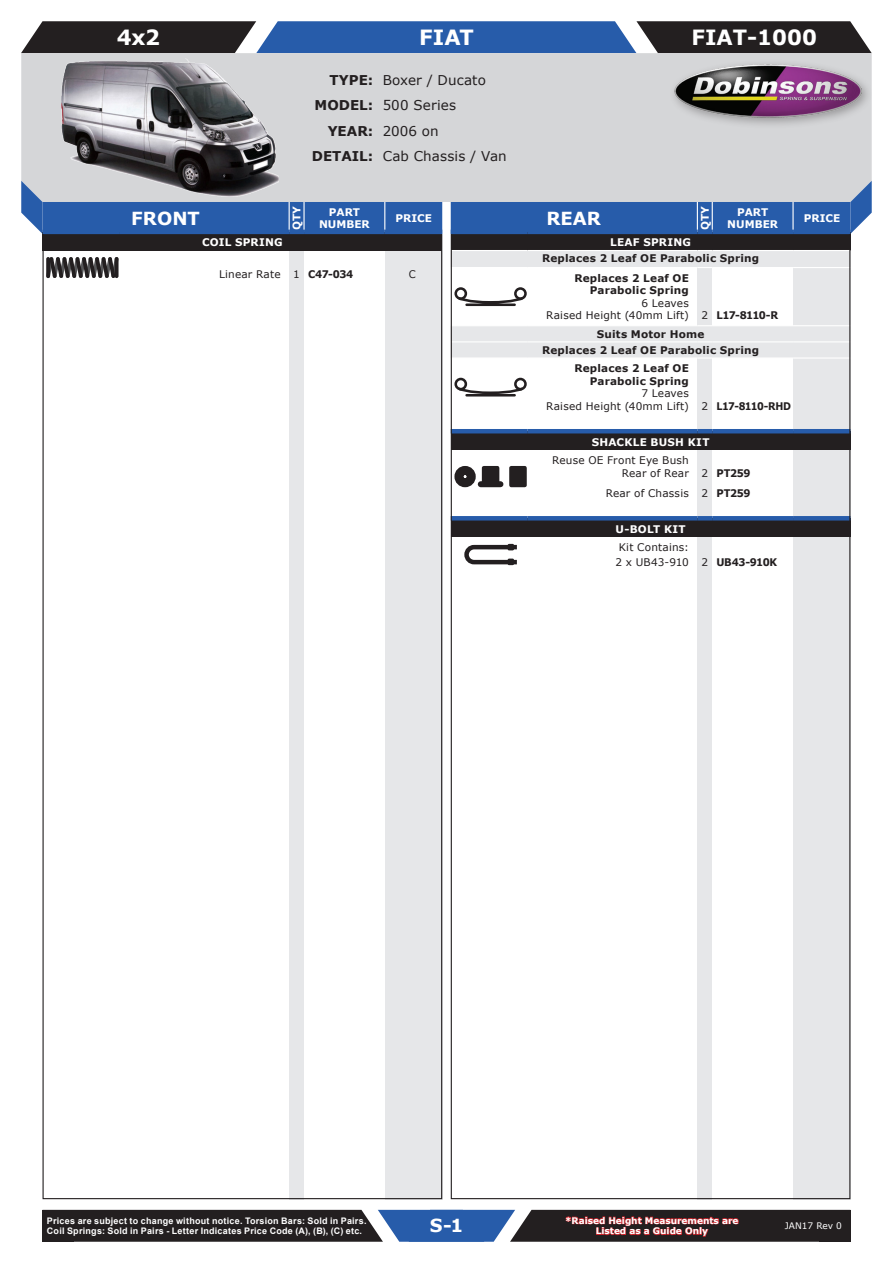
<style>
.page{position:relative;width:893px;height:1263px;background:#fff}
.page>*{position:absolute;margin:0;border:0;box-sizing:border-box;transform-origin:0 0}
.Vehicle_Code{font:700 21px "Verdana";color:#fff}
.Vehicle_Make{font:700 21px "Verdana";color:#fff}
.Page_Number{font:700 18px "Verdana";color:#fff}
.Vehicle_Type{font:13.5px "Verdana";letter-spacing:.01em;color:#231f20}
.t1{font:700 13.5px/25.5px "Verdana";color:#231f20;text-align:right}
.Part_Description{font:10.5px "Verdana";letter-spacing:.02em;color:#231f20}
.Subheading{font:700 10.5px "Verdana";letter-spacing:.02em;color:#231f20}
.Part_Description-2{font:700 10.5px/12.6px "Verdana";letter-spacing:.02em;color:#231f20;text-align:right}
.Heading{font:700 10.5px/12.6px "Verdana";color:#fff;text-align:center}
.Part_Number{font:700 10.5px "Verdana";letter-spacing:-.04em;color:#231f20;scale:.95 1}
.Heading-2{font:700 10.5px "Verdana";letter-spacing:.03em;color:#fff}
.Part_Number-2{font:700 10.5px "Verdana";letter-spacing:-.065em;color:#231f20;scale:.91 1}
.Contents{font:10.5px "Verdana";letter-spacing:.02em;color:#231f20}
.Heading-3{font:700 10.5px "Verdana";letter-spacing:.02em;color:#fff}
.Part_Quantity{font:10.5px "Verdana";color:#231f20}
.Part_Price{font:10.5px "Verdana";color:#231f20;scale:.95 1}
.t2{font:700 9px/10.8px "Arial";letter-spacing:.025em;color:#fff}
.t3{font:700 9px/10.8px "Verdana";color:#fff;text-align:center}
.t4{font:9px "Verdana";color:#fff}
</style>
<div class="page">
<svg style="left:21px;top:21px;width:851px;height:32px;background:#374b6c"></svg>
<div style="left:21px;top:53px;width:851px;height:149px;background:#d5d6d8"></div>
<svg style="left:21px;top:181px;width:421px;height:53px;background:#5e83b9"></svg>
<hr style="left:289px;top:202px;width:1px;height:32px;background:#fff">
<hr style="left:303px;top:202px;width:2px;height:32px;background:#fff">
<hr style="left:384px;top:202px;width:1px;height:32px;background:#fff">
<svg style="left:451px;top:181px;width:421px;height:53px;background:#7290be"></svg>
<hr style="left:697px;top:202px;width:1px;height:32px;background:#fff">
<hr style="left:712px;top:202px;width:1px;height:32px;background:#fff">
<hr style="left:792px;top:202px;width:2px;height:32px;background:#fff">
<svg style="left:43px;top:1210px;width:807px;height:32px;background:#36323e"></svg>
<div style="left:289px;top:234px;width:15px;height:965px;background:#e6e7e9"></div>
<div style="left:697px;top:234px;width:15px;height:965px;background:#e6e7e9"></div>
<div style="left:385px;top:234px;width:57px;height:965px;background:#e6e7e9"></div>
<div style="left:793px;top:234px;width:57px;height:965px;background:#e6e7e9"></div>
<div style="left:669px;top:59px;width:204px;height:71px;background:#231f20;opacity:.35"></div>
<img style="left:674px;top:65px;width:187px;height:52px">
<img style="left:62px;top:58px;width:216px;height:139px">
<div style="left:43px;top:232px;width:399px;height:19px;background:#231f20"></div>
<hr style="left:43px;top:230px;width:76px;height:4px;background:#275caa">
<hr style="left:119px;top:230px;width:170px;height:4px;background:#275caa">
<hr style="left:289px;top:230px;width:15px;height:4px;background:#275caa">
<hr style="left:304px;top:230px;width:81px;height:4px;background:#275caa">
<hr style="left:385px;top:230px;width:57px;height:4px;background:#275caa">
<svg style="left:46px;top:257px;width:73px;height:21px"></svg>
<svg style="left:115px;top:259px;width:4px;height:17px"></svg>
<div style="left:451px;top:232px;width:399px;height:19px;background:#231f20"></div>
<hr style="left:451px;top:230px;width:76px;height:4px;background:#275caa">
<hr style="left:527px;top:230px;width:170px;height:4px;background:#275caa">
<hr style="left:697px;top:230px;width:15px;height:4px;background:#275caa">
<hr style="left:712px;top:230px;width:81px;height:4px;background:#275caa">
<hr style="left:793px;top:230px;width:57px;height:4px;background:#275caa">
<svg style="left:453px;top:250px;width:395px;height:109px"></svg>
<svg style="left:454px;top:377px;width:73px;height:20px"></svg>
<div style="left:451px;top:431px;width:399px;height:19px;background:#231f20"></div>
<hr style="left:451px;top:429px;width:76px;height:4px;background:#275caa">
<hr style="left:527px;top:429px;width:170px;height:4px;background:#275caa">
<hr style="left:697px;top:429px;width:15px;height:4px;background:#275caa">
<hr style="left:712px;top:429px;width:81px;height:4px;background:#275caa">
<hr style="left:793px;top:429px;width:57px;height:4px;background:#275caa">
<div style="left:454px;top:466px;width:22px;height:21px;border:9px solid #231f20;border-radius:50%"></div>
<div style="left:482px;top:466px;width:17px;height:17px;background:#231f20;border-radius:2px"></div>
<div style="left:509px;top:466px;width:18px;height:21px;background:#231f20;border-radius:2px"></div>
<div style="left:481px;top:481px;width:19px;height:6px;background:#231f20"></div>
<div style="left:451px;top:518px;width:399px;height:19px;background:#231f20"></div>
<hr style="left:451px;top:516px;width:76px;height:4px;background:#275caa">
<hr style="left:527px;top:516px;width:170px;height:4px;background:#275caa">
<hr style="left:697px;top:516px;width:15px;height:4px;background:#275caa">
<hr style="left:712px;top:516px;width:81px;height:4px;background:#275caa">
<hr style="left:793px;top:516px;width:57px;height:4px;background:#275caa">
<svg style="left:464px;top:544px;width:53px;height:21px"></svg>
<h1 class="Vehicle_Code" style="left:117px;top:22px;width:45px">4x2</h1>
<p class="Vehicle_Make" style="left:419px;top:22px;width:56px">FIAT</p>
<p class="Vehicle_Code" style="left:691px;top:22px;width:127px">FIAT-1000</p>
<h3 class="t1" style="left:312px;top:67px;width:63px">TYPE:<br>MODEL:<br>YEAR:<br>DETAIL:</h3>
<p class="Vehicle_Type" style="left:383px;top:71px;width:105px">Boxer / Ducato</p>
<p class="Vehicle_Type" style="left:383px;top:96px;width:75px">500 Series</p>
<p class="Vehicle_Type" style="left:383px;top:122px;width:58px">2006 on</p>
<p class="Vehicle_Type" style="left:383px;top:147px;width:125px">Cab Chassis / Van</p>
<h2 class="Page_Number" style="left:131px;top:205px;width:70px">FRONT</h2>
<p class="Heading" style="left:290px;top:230px;width:25px;rotate:-90deg">QTY</p>
<p class="Heading" style="left:319px;top:205px;width:52px">PART<br>NUMBER</p>
<p class="Heading" style="left:396px;top:212px;width:38px">PRICE</p>
<h2 class="Page_Number" style="left:547px;top:205px;width:56px">REAR</h2>
<p class="Heading" style="left:698px;top:230px;width:25px;rotate:-90deg">QTY</p>
<p class="Heading" style="left:727px;top:205px;width:52px">PART<br>NUMBER</p>
<p class="Heading" style="left:804px;top:212px;width:38px">PRICE</p>
<p class="Heading" style="left:202px;top:236px;width:82px">COIL SPRING</p>
<p class="Part_Description" style="left:219px;top:267px;width:63px">Linear Rate</p>
<p class="Part_Quantity" style="left:293px;top:267px;width:8px">1</p>
<p class="Part_Number" style="left:308px;top:267px;width:49px">C47-034</p>
<p class="Part_Price" style="left:409px;top:267px;width:9px">C</p>
<p class="Heading-3" style="left:610px;top:235px;width:82px">LEAF SPRING</p>
<p class="Subheading" style="left:542px;top:251px;width:219px">Replaces 2 Leaf OE Parabolic Spring</p>
<p class="Part_Description-2" style="left:574px;top:271px;width:116px">Replaces 2 Leaf OE<br>Parabolic Spring</p>
<p class="Part_Description" style="left:641px;top:296px;width:49px">6 Leaves</p>
<p class="Part_Description" style="left:546px;top:308px;width:144px">Raised Height (40mm Lift)</p>
<p class="Part_Quantity" style="left:701px;top:308px;width:8px">2</p>
<p class="Part_Number" style="left:716px;top:308px;width:67px">L17-8110-R</p>
<p class="Subheading" style="left:597px;top:326px;width:109px">Suits Motor Home</p>
<p class="Subheading" style="left:542px;top:342px;width:219px">Replaces 2 Leaf OE Parabolic Spring</p>
<p class="Part_Description-2" style="left:574px;top:362px;width:116px">Replaces 2 Leaf OE<br>Parabolic Spring</p>
<p class="Part_Description" style="left:641px;top:386px;width:49px">7 Leaves</p>
<p class="Part_Description" style="left:546px;top:399px;width:144px">Raised Height (40mm Lift)</p>
<p class="Part_Quantity" style="left:701px;top:399px;width:8px">2</p>
<p class="Part_Number-2" style="left:716px;top:399px;width:84px">L17-8110-RHD</p>
<p class="Heading-2" style="left:592px;top:434px;width:119px">SHACKLE BUSH KIT</p>
<p class="Part_Description" style="left:552px;top:453px;width:138px">Reuse OE Front Eye Bush</p>
<p class="Part_Description" style="left:622px;top:465px;width:69px">Rear of Rear</p>
<p class="Part_Quantity" style="left:701px;top:465px;width:8px">2</p>
<p class="Part_Number" style="left:716px;top:465px;width:37px">PT259</p>
<p class="Part_Description" style="left:606px;top:486px;width:85px">Rear of Chassis</p>
<p class="Part_Quantity" style="left:701px;top:486px;width:8px">2</p>
<p class="Part_Number" style="left:716px;top:486px;width:37px">PT259</p>
<p class="Heading" style="left:615px;top:522px;width:72px">U-BOLT KIT</p>
<p class="Contents" style="left:619px;top:540px;width:72px">Kit Contains:</p>
<p class="Part_Description" style="left:615px;top:555px;width:75px">2 x UB43-910</p>
<p class="Part_Quantity" style="left:701px;top:555px;width:8px">2</p>
<p class="Part_Number" style="left:716px;top:554px;width:65px">UB43-910K</p>
<p class="Page_Number" style="left:430px;top:1213px;width:35px">S-1</p>
<p class="t3" style="left:565px;top:1215px;width:175px">*Raised Height Measurements are<br>Listed as a Guide Only</p>
<p class="t2" style="left:47px;top:1215px;width:321px">Prices are subject to change without notice. Torsion Bars: Sold in Pairs.<br>Coil Springs: Sold in Pairs - Letter Indicates Price Code (A), (B), (C) etc.</p>
<p class="t4" style="left:785px;top:1220px;width:59px">JAN17 Rev 0</p>
</div>
